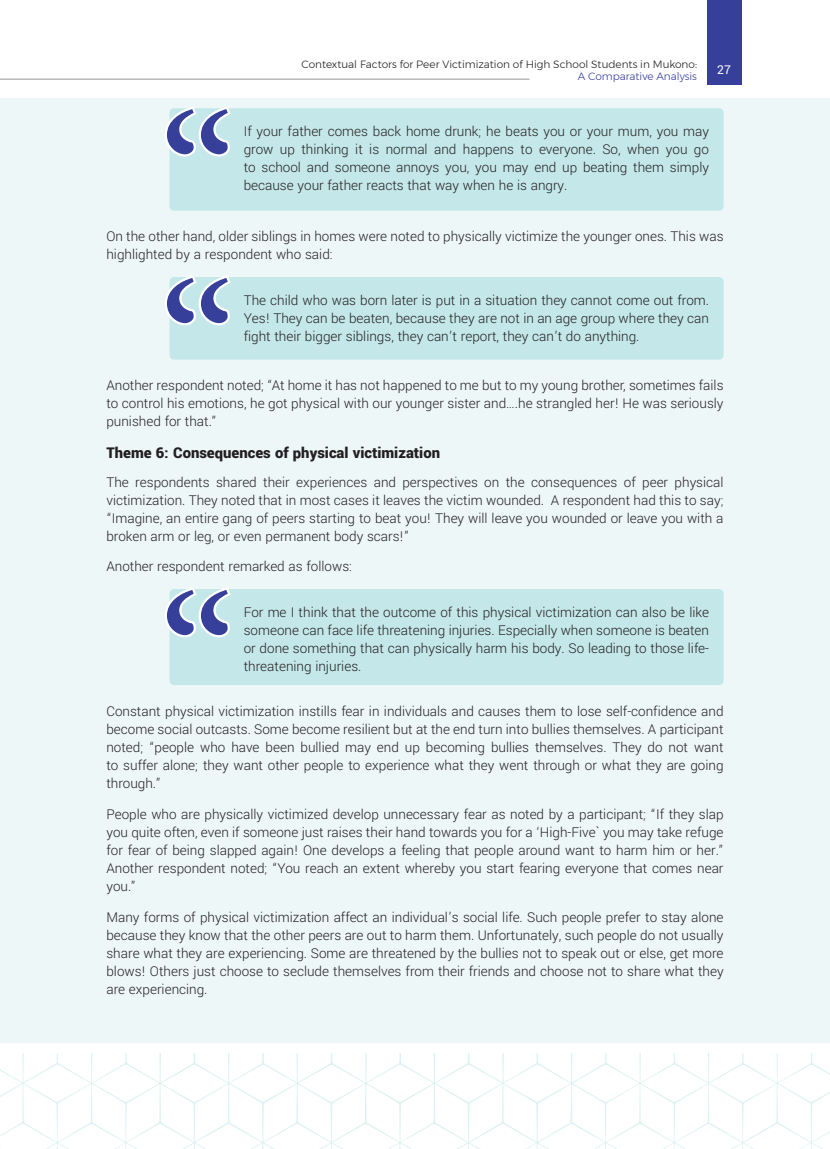
<style>
.page{position:relative;width:830px;height:1149px;background:#fff}
.page>*{position:absolute;margin:0;border:0;box-sizing:border-box;transform-origin:0 0}
.Level_3_Heading_-_Di{font:900 16.5px "Yantramanav";color:#231f20}
.t1{font:300 15px/18px "Yantramanav";color:#231f20;text-align:justify}
.t2{font:13.5px "Yantramanav";color:#fff}
.t3{font:300 10.5px "Montserrat";color:#231f20}
.t4{font:300 10.5px "Montserrat";color:#363f99}
</style>
<div class="page">
<svg style="left:0;top:1053px;width:829px;height:95px"></svg>
<div style="left:706px;top:0;width:34px;height:85px;background:#363f99"></div>
<hr style="left:0;top:79px;width:529px;height:1px;background:#939598">
<div style="left:0;top:98px;width:829px;height:944px;background:#edf7f8"></div>
<div style="left:169px;top:108px;width:554px;height:102px;background:#c4e7e9;border-radius:4px"></div>
<svg style="left:165px;top:107px;width:66px;height:51px"></svg>
<div style="left:169px;top:277px;width:554px;height:82px;background:#c4e7e9;border-radius:4px"></div>
<svg style="left:165px;top:276px;width:66px;height:50px"></svg>
<div style="left:169px;top:589px;width:554px;height:96px;background:#c4e7e9;border-radius:4px"></div>
<svg style="left:165px;top:588px;width:66px;height:50px"></svg>
<p class="t3" style="left:301px;top:56px;width:397px">Contextual Factors for Peer Victimization of High School Students in Mukono:</p>
<p class="t4" style="left:577px;top:69px;width:121px">A Comparative Analysis</p>
<p class="t2" style="left:716px;top:62px;width:15px">27</p>
<p class="t1" style="left:243px;top:122px;width:466px">If your father comes back home drunk; he beats you or your mum, you may grow up thinking it is normal and happens to everyone. So, when you go to school and someone annoys you, you may end up beating them simply because your father reacts that way when he is angry.</p>
<p class="t1" style="left:106px;top:228px;width:618px">On the other hand, older siblings in homes were noted to physically victimize the younger ones. This was highlighted by a respondent who said:</p>
<p class="t1" style="left:243px;top:291px;width:466px">The child who was born later is put in a situation they cannot come out from.<br>Yes! They can be beaten, because they are not in an age group where they can fight their bigger siblings, they can’t report, they can’t do anything.</p>
<p class="t1" style="left:106px;top:376px;width:618px">Another respondent noted; “At home it has not happened to me but to my young brother, sometimes fails to control his emotions, he got physical with our younger sister and….he strangled her! He was seriously punished for that.”</p>
<p class="Level_3_Heading_-_Di" style="left:106px;top:442px;width:335px">Theme 6: Consequences of physical victimization</p>
<p class="t1" style="left:106px;top:473px;width:618px">The respondents shared their experiences and perspectives on the consequences of peer physical victimization. They noted that in most cases it leaves the victim wounded. A respondent had this to say; “Imagine, an entire gang of peers starting to beat you! They will leave you wounded or leave you with a broken arm or leg, or even permanent body scars!”</p>
<p class="t1" style="left:106px;top:557px;width:247px">Another respondent remarked as follows:</p>
<p class="t1" style="left:243px;top:603px;width:466px">For me I think that the outcome of this physical victimization can also be like someone can face life threatening injuries. Especially when someone is beaten or done something that can physically harm his body. So leading to those life&shy;threatening injuries.</p>
<p class="t1" style="left:106px;top:702px;width:618px">Constant physical victimization instills fear in individuals and causes them to lose self-confidence and become social outcasts. Some become resilient but at the end turn into bullies themselves. A participant noted; “people who have been bullied may end up becoming bullies themselves. They do not want to suffer alone; they want other people to experience what they went through or what they are going through.”</p>
<p class="t1" style="left:106px;top:804px;width:618px">People who are physically victimized develop unnecessary fear as noted by a participant; “If they slap you quite often, even if someone just raises their hand towards you for a ‘High-Five` you may take refuge for fear of being slapped again! One develops a feeling that people around want to harm him or her.” Another respondent noted; “You reach an extent whereby you start fearing everyone that comes near you.”</p>
<p class="t1" style="left:106px;top:907px;width:618px">Many forms of physical victimization affect an individual’s social life. Such people prefer to stay alone because they know that the other peers are out to harm them. Unfortunately, such people do not usually share what they are experiencing. Some are threatened by the bullies not to speak out or else, get more blows! Others just choose to seclude themselves from their friends and choose not to share what they are experiencing.</p>
</div>
